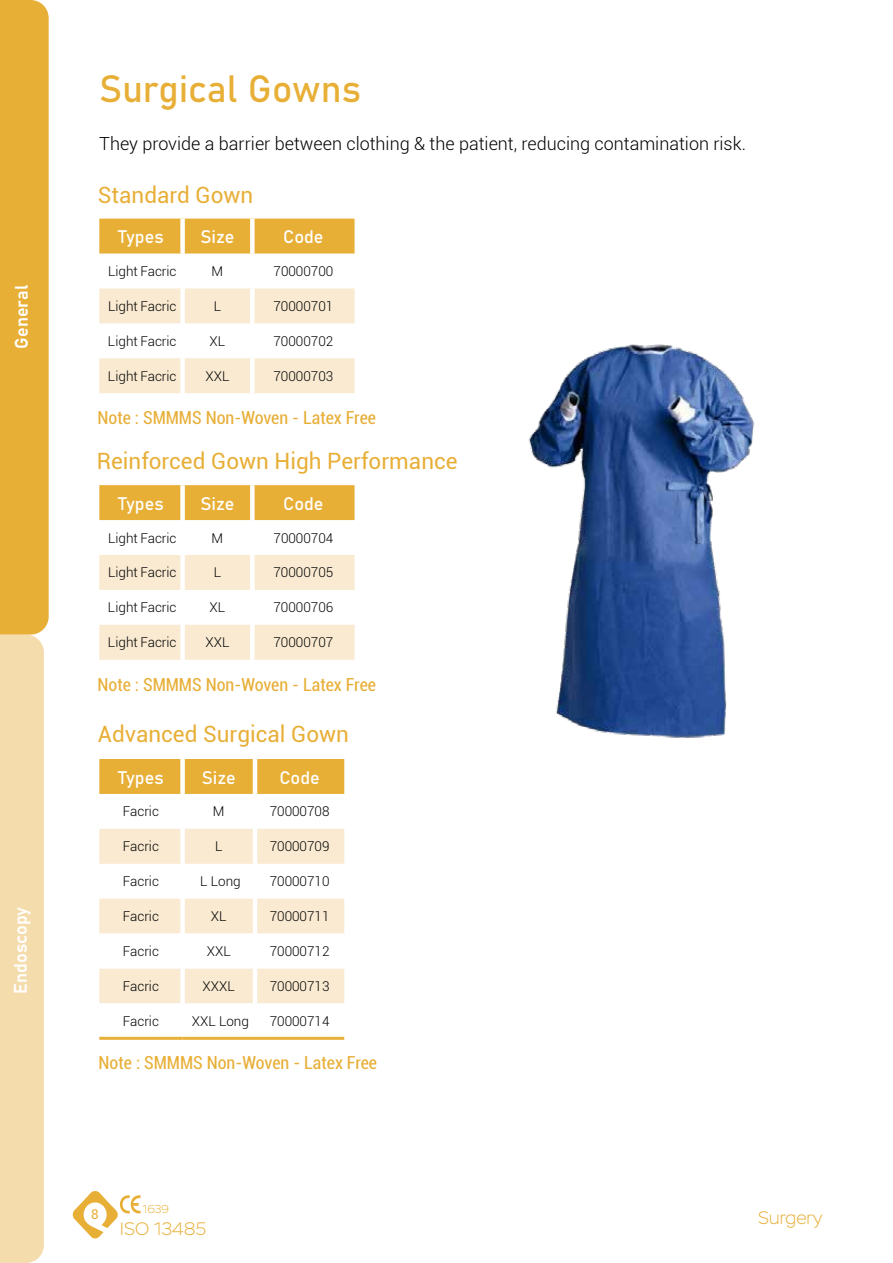
<style>
.page{position:relative;width:893px;height:1263px;background:#fff}
.page>*{position:absolute;margin:0;border:0;box-sizing:border-box;transform-origin:0 0}
.t1{font:37.5px "Bahnschrift";color:#e8af37}
.t2{font:22.5px "Roboto";color:#e8af37}
.t3{font:condensed 18px "Roboto";color:#e8af37}
.t4{font:300 18px "Roboto";color:#000}
.t5{font:18px "Bahnschrift";color:#fff}
.t6{font:200 18px "Stem";color:#e8af37}
.t7{font:300 13.5px "Roboto";color:#000}
.t8{font:13.5px "Roboto";color:#e8af37}
.t9{font:200 11.55px "Stem";color:#e8af37}
</style>
<div class="page">
<svg style="left:0;top:0;width:49px;height:1263px;background:#eec776"></svg>
<svg style="left:72px;top:1191px;width:69px;height:48px"></svg>
<div style="left:99px;top:219px;width:256px;height:34px;background:#e8af37"></div>
<svg style="left:99px;top:288px;width:256px;height:105px"></svg>
<div style="left:250px;top:288px;width:5px;height:35px;background:#fff"></div>
<div style="left:250px;top:323px;width:5px;height:35px;background:#fff"></div>
<div style="left:250px;top:358px;width:5px;height:35px;background:#fff"></div>
<div style="left:250px;top:219px;width:5px;height:34px;background:#fff"></div>
<div style="left:180px;top:219px;width:5px;height:34px;background:#fff"></div>
<div style="left:180px;top:288px;width:5px;height:35px;background:#fff"></div>
<div style="left:180px;top:323px;width:5px;height:35px;background:#fff"></div>
<div style="left:180px;top:358px;width:5px;height:35px;background:#fff"></div>
<div style="left:99px;top:485px;width:256px;height:35px;background:#e8af37"></div>
<svg style="left:99px;top:555px;width:256px;height:105px"></svg>
<div style="left:250px;top:555px;width:5px;height:35px;background:#fff"></div>
<div style="left:250px;top:590px;width:5px;height:35px;background:#fff"></div>
<div style="left:250px;top:625px;width:5px;height:35px;background:#fff"></div>
<div style="left:250px;top:485px;width:5px;height:35px;background:#fff"></div>
<div style="left:180px;top:485px;width:5px;height:35px;background:#fff"></div>
<div style="left:180px;top:555px;width:5px;height:35px;background:#fff"></div>
<div style="left:180px;top:590px;width:5px;height:35px;background:#fff"></div>
<div style="left:180px;top:625px;width:5px;height:35px;background:#fff"></div>
<div style="left:99px;top:759px;width:245px;height:35px;background:#e8af37"></div>
<svg style="left:99px;top:829px;width:245px;height:208px"></svg>
<hr style="left:253px;top:829px;width:4px;height:35px;background:#fff">
<hr style="left:253px;top:864px;width:4px;height:35px;background:#fff">
<hr style="left:253px;top:899px;width:4px;height:34px;background:#fff">
<hr style="left:253px;top:933px;width:4px;height:35px;background:#fff">
<hr style="left:253px;top:968px;width:4px;height:35px;background:#fff">
<hr style="left:253px;top:1003px;width:4px;height:34px;background:#fff">
<hr style="left:253px;top:759px;width:4px;height:35px;background:#fff">
<div style="left:180px;top:759px;width:5px;height:35px;background:#fff"></div>
<div style="left:180px;top:829px;width:5px;height:35px;background:#fff"></div>
<div style="left:180px;top:864px;width:5px;height:35px;background:#fff"></div>
<div style="left:180px;top:899px;width:5px;height:34px;background:#fff"></div>
<div style="left:180px;top:933px;width:5px;height:35px;background:#fff"></div>
<div style="left:180px;top:968px;width:5px;height:35px;background:#fff"></div>
<div style="left:180px;top:1003px;width:5px;height:34px;background:#fff"></div>
<hr style="left:99px;top:1037px;width:84px;height:3px;background:#e8af37">
<hr style="left:183px;top:1037px;width:72px;height:3px;background:#e8af37">
<hr style="left:255px;top:1037px;width:89px;height:3px;background:#e8af37">
<img style="left:528px;top:344px;width:227px;height:394px">
<h3 class="t5" style="left:8px;top:349px;width:65px;rotate:-90deg">General</h3>
<h3 class="t5" style="left:7px;top:994px;width:88px;rotate:-90deg">Endoscopy</h3>
<h1 class="t1" style="left:99px;top:60px;width:264px">Surgical Gowns</h1>
<h3 class="t4" style="left:99px;top:131px;width:648px">They provide a barrier between clothing &amp; the patient, reducing contamination risk.</h3>
<h2 class="t2" style="left:98px;top:179px;width:157px">Standard Gown</h2>
<h3 class="t5" style="left:118px;top:223px;width:47px">Types</h3>
<h3 class="t5" style="left:200px;top:223px;width:36px">Size</h3>
<h3 class="t5" style="left:283px;top:223px;width:42px">Code</h3>
<p class="t7" style="left:108px;top:262px;width:70px">Light Facric</p>
<p class="t7" style="left:212px;top:262px;width:13px">M</p>
<p class="t7" style="left:274px;top:262px;width:61px">70000700</p>
<p class="t7" style="left:108px;top:297px;width:70px">Light Facric</p>
<p class="t7" style="left:214px;top:297px;width:9px">L</p>
<p class="t7" style="left:273px;top:297px;width:61px">70000701</p>
<p class="t7" style="left:108px;top:332px;width:70px">Light Facric</p>
<p class="t7" style="left:210px;top:332px;width:17px">XL</p>
<p class="t7" style="left:273px;top:332px;width:61px">70000702</p>
<p class="t7" style="left:108px;top:367px;width:70px">Light Facric</p>
<p class="t7" style="left:205px;top:367px;width:25px">XXL</p>
<p class="t7" style="left:273px;top:367px;width:61px">70000703</p>
<h3 class="t3" style="left:97px;top:405px;width:280px">Note : SMMMS Non-Woven - Latex Free</h3>
<h2 class="t2" style="left:97px;top:445px;width:362px">Reinforced Gown High Performance</h2>
<h3 class="t5" style="left:118px;top:490px;width:47px">Types</h3>
<h3 class="t5" style="left:200px;top:490px;width:36px">Size</h3>
<h3 class="t5" style="left:283px;top:490px;width:42px">Code</h3>
<p class="t7" style="left:108px;top:528px;width:70px">Light Facric</p>
<p class="t7" style="left:212px;top:528px;width:13px">M</p>
<p class="t7" style="left:274px;top:528px;width:61px">70000704</p>
<p class="t7" style="left:108px;top:563px;width:70px">Light Facric</p>
<p class="t7" style="left:214px;top:563px;width:9px">L</p>
<p class="t7" style="left:273px;top:563px;width:61px">70000705</p>
<p class="t7" style="left:108px;top:598px;width:70px">Light Facric</p>
<p class="t7" style="left:210px;top:598px;width:17px">XL</p>
<p class="t7" style="left:273px;top:598px;width:61px">70000706</p>
<p class="t7" style="left:108px;top:633px;width:70px">Light Facric</p>
<p class="t7" style="left:205px;top:633px;width:25px">XXL</p>
<p class="t7" style="left:273px;top:633px;width:61px">70000707</p>
<h3 class="t3" style="left:97px;top:672px;width:280px">Note : SMMMS Non-Woven - Latex Free</h3>
<h2 class="t2" style="left:98px;top:718px;width:253px">Advanced Surgical Gown</h2>
<h3 class="t5" style="left:118px;top:764px;width:47px">Types</h3>
<h3 class="t5" style="left:202px;top:764px;width:36px">Size</h3>
<h3 class="t5" style="left:279px;top:764px;width:42px">Code</h3>
<p class="t7" style="left:123px;top:802px;width:38px">Facric</p>
<p class="t7" style="left:213px;top:802px;width:13px">M</p>
<p class="t7" style="left:270px;top:802px;width:61px">70000708</p>
<p class="t7" style="left:123px;top:837px;width:38px">Facric</p>
<p class="t7" style="left:215px;top:837px;width:9px">L</p>
<p class="t7" style="left:270px;top:837px;width:61px">70000709</p>
<p class="t7" style="left:123px;top:872px;width:38px">Facric</p>
<p class="t7" style="left:200px;top:872px;width:42px">L Long</p>
<p class="t7" style="left:270px;top:872px;width:61px">70000710</p>
<p class="t7" style="left:123px;top:907px;width:38px">Facric</p>
<p class="t7" style="left:211px;top:907px;width:17px">XL</p>
<p class="t7" style="left:270px;top:907px;width:61px">70000711</p>
<p class="t7" style="left:123px;top:942px;width:38px">Facric</p>
<p class="t7" style="left:207px;top:942px;width:25px">XXL</p>
<p class="t7" style="left:270px;top:942px;width:61px">70000712</p>
<p class="t7" style="left:123px;top:977px;width:38px">Facric</p>
<p class="t7" style="left:203px;top:977px;width:34px">XXXL</p>
<p class="t7" style="left:270px;top:977px;width:61px">70000713</p>
<p class="t7" style="left:123px;top:1012px;width:38px">Facric</p>
<p class="t7" style="left:192px;top:1012px;width:59px">XXL Long</p>
<p class="t7" style="left:270px;top:1012px;width:61px">70000714</p>
<h3 class="t3" style="left:99px;top:1050px;width:280px">Note : SMMMS Non-Woven - Latex Free</h3>
<p class="t8" style="left:91px;top:1204px;width:9px">8</p>
<p class="t9" style="left:143px;top:1203px;width:28px">1639</p>
<h3 class="t6" style="left:120px;top:1218px;width:88px">ISO 13485</h3>
<h3 class="t6" style="left:758px;top:1208px;width:66px">Surgery</h3>
</div>
